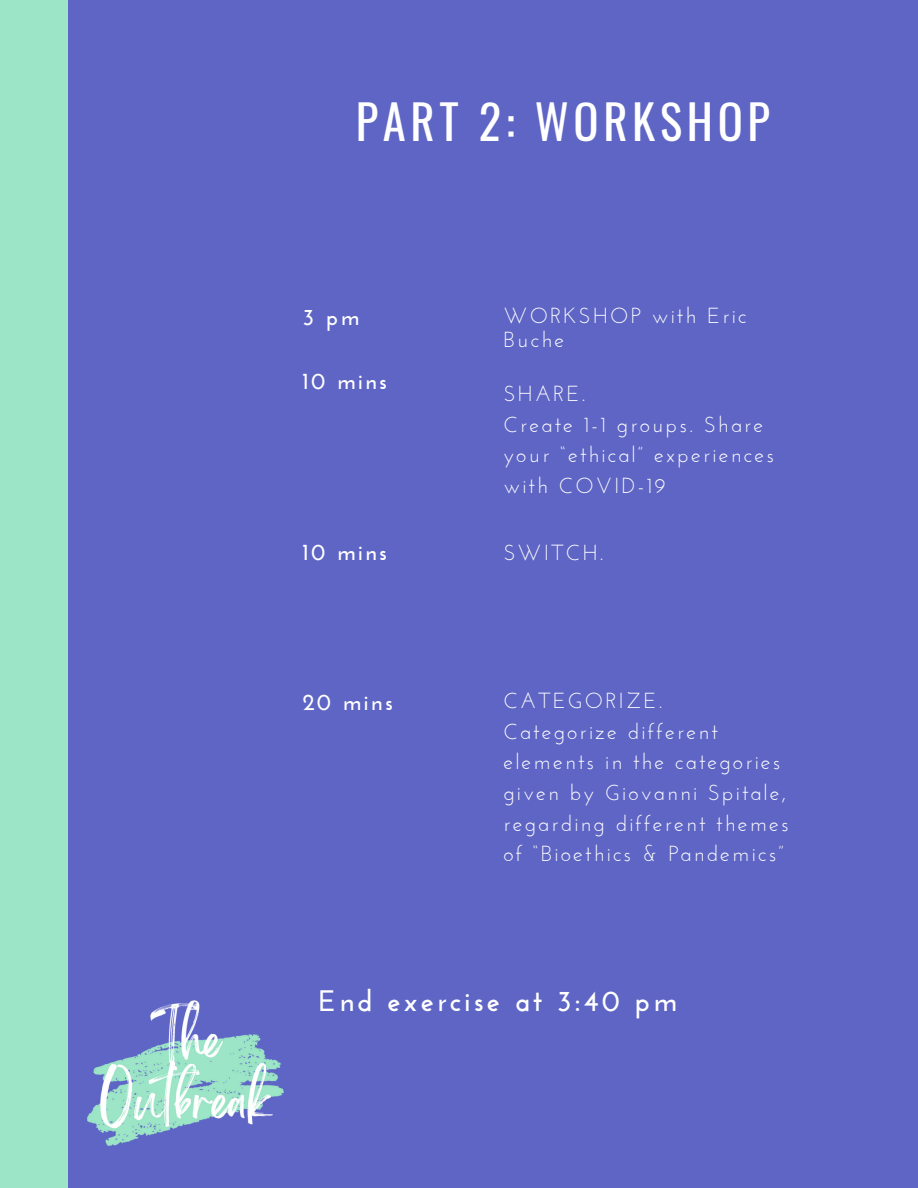
<style>
.page{position:relative;width:918px;height:1188px;background:#5e65c4}
.page>*{position:absolute;margin:0;border:0;box-sizing:border-box;transform-origin:0 0}
.t1{font:46.65px "Oswald";letter-spacing:.1em;color:#fff}
.t2{font:700 29.55px "Josefin Sans";letter-spacing:.1em;color:#fff}
.t3{font:700 23.4px "Josefin Sans";letter-spacing:.1em;color:#fff}
.t4{font:21.75px/30.8px "Josefin Sans";letter-spacing:.1em;color:#fff}
</style>
<div class="page">
<div style="left:0;top:0;width:68px;height:1188px;background:#9ce5c7"></div>
<img style="left:87px;top:1000px;width:197px;height:146px">
<h1 class="t1" style="left:356px;top:85px;width:416px">PART 2: WORKSHOP</h1>
<p class="t3" style="left:302px;top:307px;width:58px">3 pm</p>
<p class="t4" style="left:503px;top:305px;width:245px;line-height:24.3px">WORKSHOP with Eric<br>Buche</p>
<p class="t3" style="left:302px;top:372px;width:86px">10 mins</p>
<p class="t4" style="left:503px;top:380px;width:272px">SHARE.<br>Create 1-1 groups. Share your “ethical” experiences with COVID-19</p>
<p class="t3" style="left:302px;top:543px;width:86px">10 mins</p>
<p class="t4" style="left:503px;top:539px;width:102px">SWITCH.</p>
<p class="t3" style="left:302px;top:692px;width:92px">20 mins</p>
<p class="t4" style="left:503px;top:687px;width:287px">CATEGORIZE.<br>Categorize different elements in the categories given by Giovanni Spitale, regarding different themes of “Bioethics &amp; Pandemics”</p>
<h2 class="t2" style="left:319px;top:989px;width:360px">End exercise at 3:40 pm</h2>
</div>
